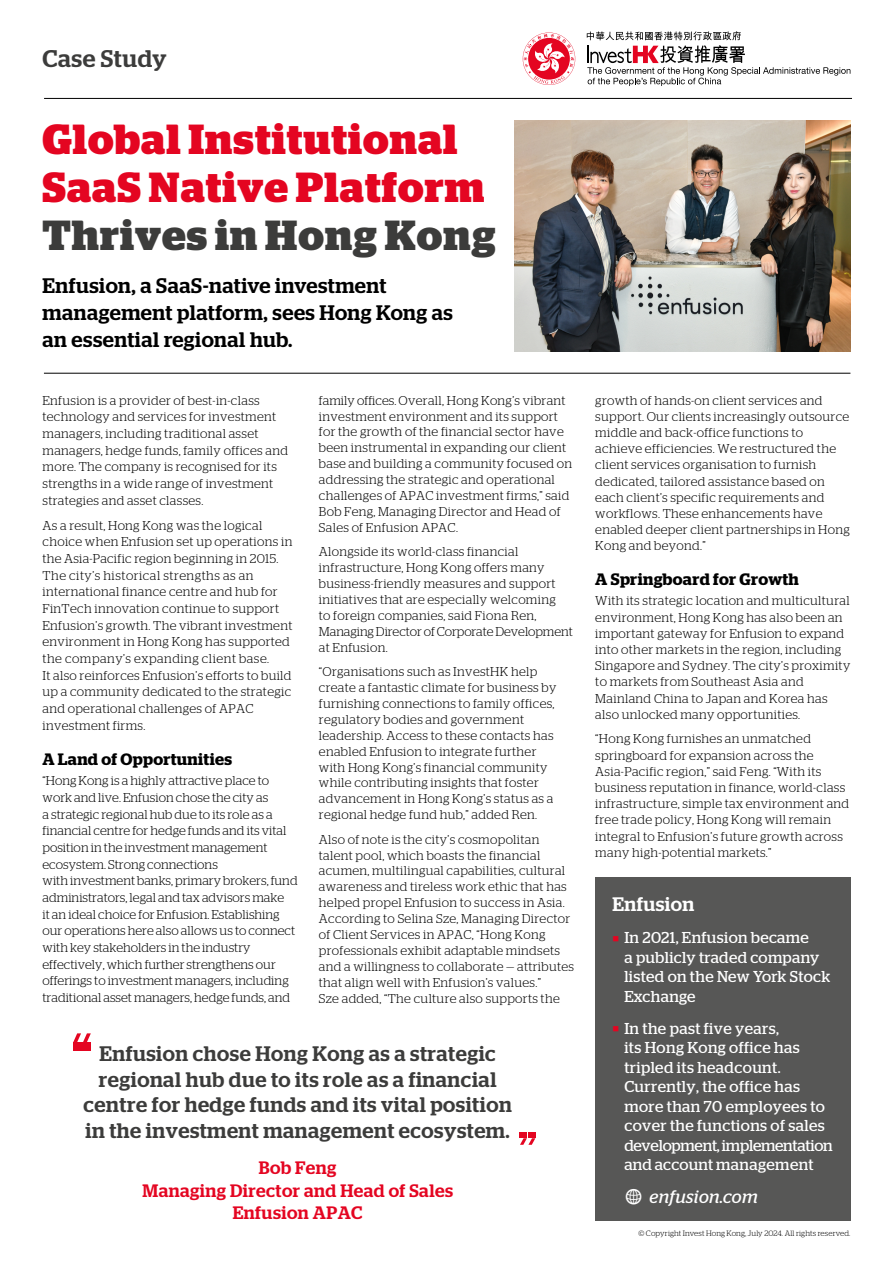
<style>
.page{position:relative;width:893px;height:1263px;background:#fff}
.page>*{position:absolute;margin:0;border:0;box-sizing:border-box;transform-origin:0 0}
.Headline{font:700 42px/48px "Stag";letter-spacing:.025em;color:#e40521}
.t1{font:500 24px "Stag";letter-spacing:.025em;color:#3c3c3b}
.t2{font:500 21px/25.5px "Stag";letter-spacing:.025em;color:#3c3c3b;text-align:center}
.Intro{font:500 21px/27px "Stag";letter-spacing:.025em;color:#000}
.Fast_Facts-Company{font:500 19.5px "Stag";letter-spacing:.025em;color:#fff}
.Quote-name{font:500 18px "Stag";letter-spacing:.025em;color:#e40521}
.Fast_Facts-URL{font:italic 18px "Stag";letter-spacing:.025em;color:#fff}
.Eng_Sub-head{font:600 16.5px "Stag";letter-spacing:.02em;color:#000}
.Fast_Facts-Contents{font:15.75px/19.5px "Stag";letter-spacing:.025em;color:#fff}
.Bodytext{font:300 12.75px/15.9px "Stag";letter-spacing:.025em;color:#000}
.Bodytext-2{font:300 12.75px/16.6px "Stag";color:#000}
.t3{font:300 7.8px "Stag";letter-spacing:.015em;color:#000}
.s1{color:#3c3c3b}
.s2{color:#e40521}
.s3{font-family:"Modern Pictograms";font-style:normal;font-size:24px}
</style>
<div class="page">
<svg style="left:587px;top:31px;width:263px;height:55px"></svg>
<svg style="left:521px;top:31px;width:56px;height:55px"></svg>
<svg style="left:523px;top:33px;width:52px;height:52px"></svg>
<hr style="left:44px;top:98px;width:808px;height:1px;background:#000">
<hr style="left:44px;top:373px;width:806px;height:1px;background:#000">
<div style="left:595px;top:877px;width:255px;height:343px;background:#575756"></div>
<div style="left:528px;top:1132px;width:7px;height:6px;background:#e40521"></div>
<div style="left:520px;top:1132px;width:7px;height:6px;background:#e40521"></div>
<svg style="left:520px;top:1138px;width:15px;height:7px"></svg>
<div style="left:73px;top:1043px;width:8px;height:8px;background:#e40521"></div>
<div style="left:83px;top:1043px;width:8px;height:8px;background:#e40521"></div>
<svg style="left:73px;top:1033px;width:18px;height:10px"></svg>
<img style="left:514px;top:120px;width:336px;height:232px">
<h2 class="t1" style="left:43px;top:45px;width:126px">Case Study</h2>
<p class="Headline" style="left:43px;top:115px;width:454px">Global Institutional<br>SaaS Native Platform<br><span class="s1">Thrives in Hong Kong</span></p>
<p class="Intro" style="left:43px;top:272px;width:412px">Enfusion, a SaaS-native investment management platform, sees Hong Kong as an essential regional hub.</p>
<p class="Bodytext" style="left:43px;top:392px;width:247px;line-height:16.6px">Enfusion is a provider of best-in-class technology and services for investment managers, including traditional asset managers, hedge funds, family offices and more. The company is recognised for its strengths in a wide range of investment strategies and asset classes.</p>
<p class="Bodytext" style="left:43px;top:517px;width:251px;line-height:16.6px">As a result, Hong Kong was the logical choice when Enfusion set up operations in the Asia-Pacific region beginning in 2015.<br>The city’s historical strengths as an international finance centre and hub for FinTech innovation continue to support Enfusion’s growth. The vibrant investment environment in Hong Kong has supported the company’s expanding client base.<br>It also reinforces Enfusion’s efforts to build up a community dedicated to the strategic and operational challenges of APAC investment firms.</p>
<p class="Eng_Sub-head" style="left:43px;top:749px;width:191px">A Land of Opportunities</p>
<p class="Bodytext-2" style="left:43px;top:772px;width:257px">“Hong Kong is a highly attractive place to work and live. Enfusion chose the city as<br>a strategic regional hub due to its role as a financial centre for hedge funds and its vital position in the investment management ecosystem. Strong connections<br>with investment banks, primary brokers, fund administrators, legal and tax advisors make<br>it an ideal choice for Enfusion. Establishing our operations here also allows us to connect with key stakeholders in the industry effectively, which further strengthens our offerings to investment managers, including traditional asset managers, hedge funds, and</p>
<p class="Bodytext" style="left:319px;top:392px;width:255px">family offices. Overall, Hong Kong’s vibrant investment environment and its support for the growth of the financial sector have been instrumental in expanding our client base and building a community focused on addressing the strategic and operational challenges of APAC investment firms,” said Bob Feng, Managing Director and Head of Sales of Enfusion APAC.</p>
<p class="Bodytext" style="left:319px;top:544px;width:255px">Alongside its world-class financial infrastructure, Hong Kong offers many business-friendly measures and support initiatives that are especially welcoming<br>to foreign companies, said Fiona Ren, Managing Director of Corporate Development at Enfusion.</p>
<p class="Bodytext" style="left:319px;top:663px;width:239px">“Organisations such as InvestHK help create a fantastic climate for business by furnishing connections to family offices, regulatory bodies and government leadership. Access to these contacts has enabled Enfusion to integrate further with Hong Kong’s financial community while contributing insights that foster advancement in Hong Kong’s status as a regional hedge fund hub,” added Ren.</p>
<p class="Bodytext" style="left:319px;top:831px;width:257px">Also of note is the city’s cosmopolitan talent pool, which boasts the financial acumen, multilingual capabilities, cultural awareness and tireless work ethic that has helped propel Enfusion to success in Asia.<br>According to Selina Sze, Managing Director of Client Services in APAC, “Hong Kong professionals exhibit adaptable mindsets and a willingness to collaborate — attributes that align well with Enfusion’s values.”<br>Sze added, “The culture also supports the</p>
<p class="t2" style="left:84px;top:1041px;width:430px">Enfusion chose Hong Kong as a strategic regional hub due to its role as a financial centre for hedge funds and its vital position in the investment management ecosystem.</p>
<p class="Quote-name" style="left:259px;top:1157px;width:79px">Bob Feng</p>
<p class="Quote-name" style="left:142px;top:1180px;width:312px">Managing Director and Head of Sales</p>
<p class="Quote-name" style="left:233px;top:1202px;width:131px">Enfusion APAC</p>
<p class="Bodytext" style="left:595px;top:392px;width:256px">growth of hands-on client services and support. Our clients increasingly outsource middle and back-office functions to achieve efficiencies. We restructured the client services organisation to furnish dedicated, tailored assistance based on each client’s specific requirements and workflows. These enhancements have enabled deeper client partnerships in Hong Kong and beyond.”</p>
<p class="Eng_Sub-head" style="left:595px;top:569px;width:205px">A Springboard for Growth</p>
<p class="Bodytext" style="left:595px;top:593px;width:257px">With its strategic location and multicultural environment, Hong Kong has also been an important gateway for Enfusion to expand into other markets in the region, including Singapore and Sydney. The city’s proximity to markets from Southeast Asia and Mainland China to Japan and Korea has also unlocked many opportunities.</p>
<p class="Bodytext" style="left:595px;top:731px;width:255px">“Hong Kong furnishes an unmatched springboard for expansion across the Asia-Pacific region,” said Feng. “With its business reputation in finance, world-class infrastructure, simple tax environment and free trade policy, Hong Kong will remain integral to Enfusion’s future growth across many high-potential markets.”</p>
<p class="Fast_Facts-Company" style="left:612px;top:892px;width:84px">Enfusion</p>
<p class="Fast_Facts-Contents" style="left:624px;top:927px;width:207px;text-indent:-12px"><span class="s2">■</span> In 2021, Enfusion became<br>a publicly traded company listed on the New York Stock<br>Exchange</p>
<p class="Fast_Facts-Contents" style="left:624px;top:1018px;width:210px;text-indent:-12px"><span class="s2">■</span> In the past five years,<br>its Hong Kong office has tripled its headcount.<br>Currently, the office has more than 70 employees to cover the functions of sales development, implementation and account management</p>
<p class="Fast_Facts-URL" style="left:624px;top:1186px;width:135px"><span class="s3">w</span> enfusion.com</p>
<p class="t3" style="left:638px;top:1229px;width:214px">© Copyright Invest Hong Kong, July 2024. All rights reserved.</p>
</div>
